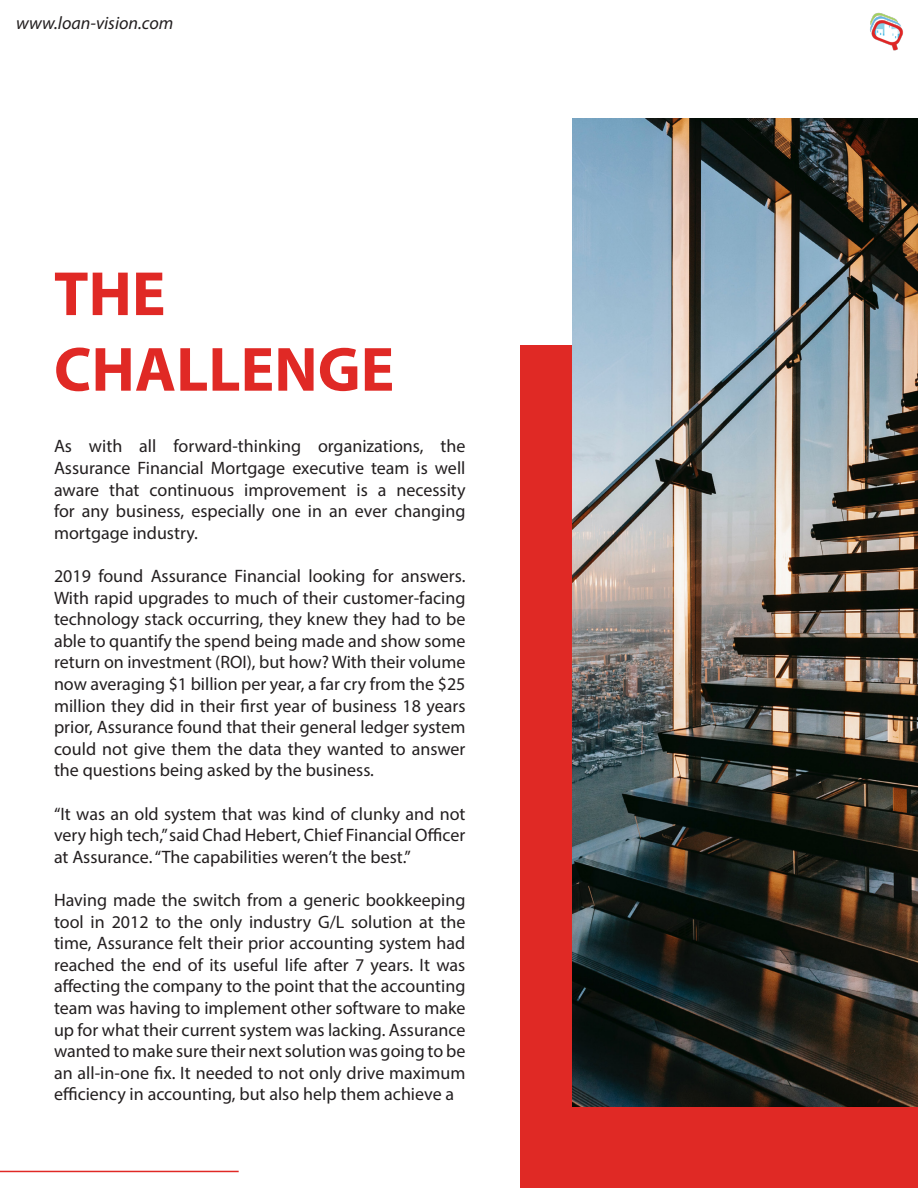
<style>
.page{position:relative;width:918px;height:1188px;background:#fff}
.page>*{position:absolute;margin:0;border:0;box-sizing:border-box;transform-origin:0 0}
.t1{font:700 63px/75.6px "Myriad Pro";color:#e02925}
.t2{font:18px/21.6px "Myriad Pro";color:#231f20;text-align:justify}
.t3{font:italic 18px "Myriad Pro";color:#231f20}
</style>
<div class="page">
<div style="left:520px;top:346px;width:398px;height:842px;background:#e02925"></div>
<hr style="left:0;top:1171px;width:239px;height:1px;background:#e02925">
<img style="left:572px;top:119px;width:346px;height:988px">
<img style="left:870px;top:12px;width:33px;height:39px">
<p class="t3" style="left:16px;top:11px;width:159px">www.loan-vision.com</p>
<p class="t1" style="left:54px;top:254px;width:342px">THE<br>CHALLENGE</p>
<p class="t2" style="left:54px;top:435px;width:413px">As with all forward-thinking organizations, the Assurance Financial Mortgage executive team is well aware that continuous improvement is a necessity for any business, especially one in an ever changing mortgage industry.</p>
<p class="t2" style="left:54px;top:565px;width:413px">2019 found Assurance Financial looking for answers.<br>With rapid upgrades to much of their customer-facing technology stack occurring, they knew they had to be able to quantify the spend being made and show some return on investment (ROI), but how? With their volume now averaging $1 billion per year, a far cry from the $25 million they did in their first year of business 18 years prior, Assurance found that their general ledger system could not give them the data they wanted to answer the questions being asked by the business.</p>
<p class="t2" style="left:54px;top:802px;width:413px">“It was an old system that was kind of clunky and not very high tech,” said Chad Hebert, Chief Financial Officer at Assurance. “The capabilities weren’t the best.”</p>
<p class="t2" style="left:54px;top:889px;width:413px">Having made the switch from a generic bookkeeping tool in 2012 to the only industry G/L solution at the time, Assurance felt their prior accounting system had reached the end of its useful life after 7 years. It was affecting the company to the point that the accounting team was having to implement other software to make up for what their current system was lacking. Assurance wanted to make sure their next solution was going to be an all-in-one fix. It needed to not only drive maximum efficiency in accounting, but also help them achieve a</p>
</div>
